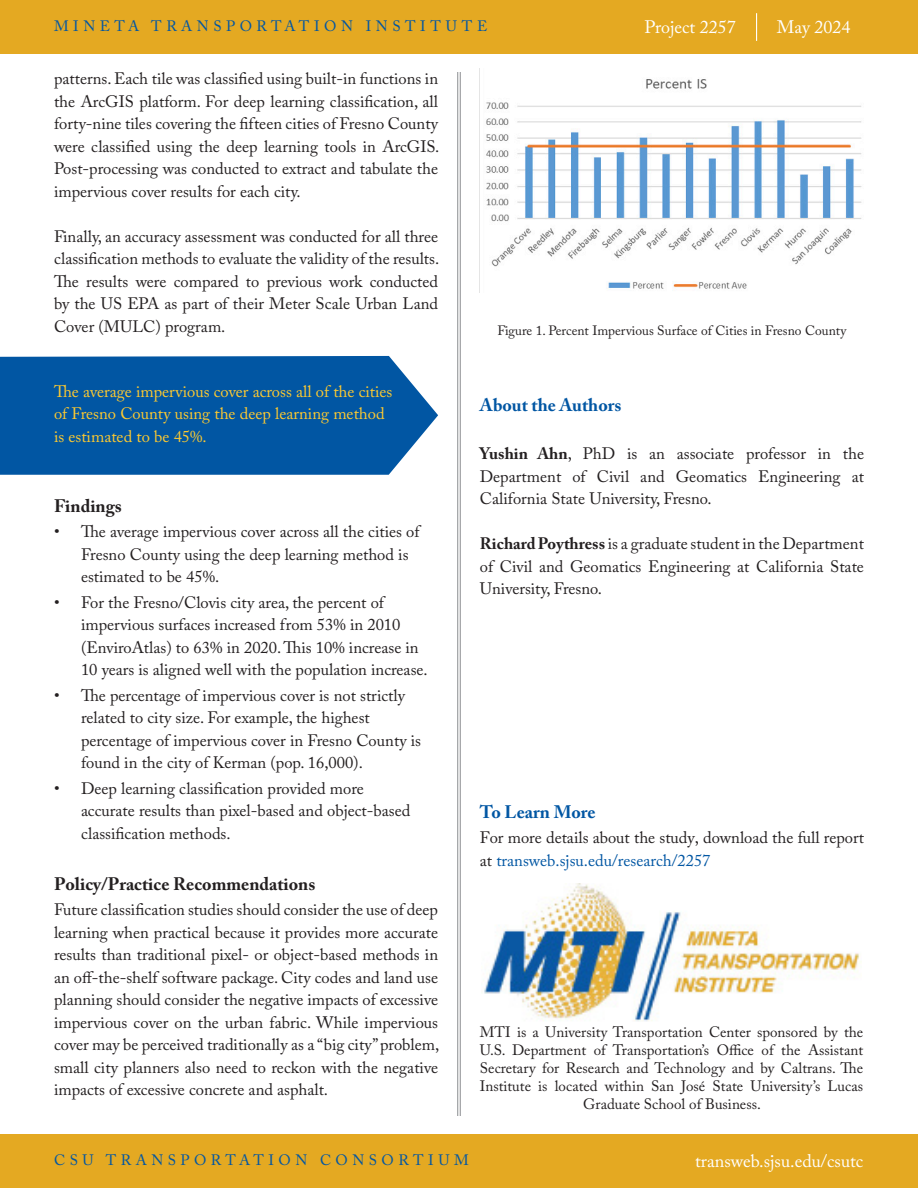
<style>
.page{position:relative;width:918px;height:1188px;background:#fff}
.page>*{position:absolute;margin:0;border:0;box-sizing:border-box;transform-origin:0 0}
.t1{font:18px "Adobe Caslon Pro";color:#fff}
.t2{font:700 18px "Adobe Caslon Pro";color:#231f20}
.To_Learn_More_-_Head{font:700 18px "Adobe Caslon Pro";color:#0156a3}
.About_the_Authors{font:700 18px "Adobe Caslon Pro";color:#0156a3}
.Body_Text{font:16.5px/22.5px "Adobe Caslon Pro";color:#231f20}
.About_the_Authors-2{font:16.5px/22.5px "Adobe Caslon Pro";color:#231f20;text-align:justify}
.To_Learn_More_-_Body{font:16.5px/22.5px "Adobe Caslon Pro";color:#feca30}
.To_Learn_More_-_Body-2{font:16.5px/22.5px "Adobe Caslon Pro";color:#231f20}
.About_MTI{font:15px/18px "Adobe Caslon Pro";color:#231f20;text-align:center}
.t3{font:15px "Adobe Caslon Pro";letter-spacing:.3em;color:#0156a3}
.To_Learn_More_-_Head-2{font:13.5px "Adobe Caslon Pro";color:#231f20}
.s1{font-weight:700}
.s2{color:#0156a3}
</style>
<div class="page">
<hr style="left:460px;top:72px;width:1px;height:1044px;background:#8a8c8f">
<hr style="left:457px;top:72px;width:1px;height:1044px;background:#8a8c8f">
<img style="left:483px;top:884px;width:378px;height:137px">
<div style="left:0;top:1134px;width:918px;height:54px;background:#e4a922"></div>
<div style="left:0;top:0;width:918px;height:54px;background:#e4a922"></div>
<svg style="left:756px;top:13px;width:1px;height:28px"></svg>
<svg style="left:0;top:356px;width:438px;height:119px;background:#1060a8"></svg>
<img style="left:486px;top:79px;width:376px;height:210px">
<p class="t3" style="left:54px;top:17px;width:435px">MINETA TRANSPORTATION INSTITUTE</p>
<p class="t1" style="left:645px;top:16px;width:93px">Project 2257</p>
<p class="t1" style="left:777px;top:16px;width:75px">May 2024</p>
<p class="Body_Text" style="left:54px;top:67px;width:387px;text-align:justify">patterns. Each tile was classified using built-in functions in the ArcGIS platform. For deep learning classification, all forty-nine tiles covering the fifteen cities of Fresno County were classified using the deep learning tools in ArcGIS.<br>Post-processing was conducted to extract and tabulate the impervious cover results for each city.</p>
<p class="Body_Text" style="left:54px;top:225px;width:387px;text-align:justify">Finally, an accuracy assessment was conducted for all three classification methods to evaluate the validity of the results.<br>The results were compared to previous work conducted by the US EPA as part of their Meter Scale Urban Land Cover (MULC) program.</p>
<p class="To_Learn_More_-_Body" style="left:54px;top:380px;width:340px">The average impervious cover across all of the cities of Fresno County using the deep learning method is estimated to be 45%.</p>
<p class="t2" style="left:54px;top:495px;width:69px">Findings</p>
<p class="Body_Text" style="left:81px;top:520px;width:340px;text-indent:-27px">• The average impervious cover across all the cities of<br>Fresno County using the deep learning method is estimated to be 45%.</p>
<p class="Body_Text" style="left:81px;top:591px;width:348px;text-indent:-27px">• For the Fresno/Clovis city area, the percent of impervious surfaces increased from 53% in 2010 (EnviroAtlas) to 63% in 2020. This 10% increase in 10 years is aligned well with the population increase.</p>
<p class="Body_Text" style="left:81px;top:684px;width:342px;text-indent:-27px">• The percentage of impervious cover is not strictly related to city size. For example, the highest percentage of impervious cover in Fresno County is found in the city of Kerman (pop. 16,000).</p>
<p class="Body_Text" style="left:81px;top:777px;width:331px;text-indent:-27px">• Deep learning classification provided more accurate results than pixel-based and object-based classification methods.</p>
<p class="t2" style="left:54px;top:873px;width:263px">Policy/Practice Recommendations</p>
<p class="Body_Text" style="left:54px;top:898px;width:387px;text-align:justify">Future classification studies should consider the use of deep learning when practical because it provides more accurate results than traditional pixel- or object-based methods in an off-the-shelf software package. City codes and land use planning should consider the negative impacts of excessive impervious cover on the urban fabric. While impervious cover may be perceived traditionally as a “big city” problem, small city planners also need to reckon with the negative impacts of excessive concrete and asphalt.</p>
<p class="To_Learn_More_-_Head-2" style="left:498px;top:322px;width:350px">Figure 1. Percent Impervious Surface of Cities in Fresno County</p>
<p class="To_Learn_More_-_Head" style="left:480px;top:394px;width:143px">About the Authors</p>
<p class="About_the_Authors-2" style="left:480px;top:442px;width:386px"><span class="s1">Yushin Ahn</span>, PhD is an associate professor in the Department of Civil and Geomatics Engineering at California State University, Fresno.</p>
<p class="About_the_Authors-2" style="left:480px;top:532px;width:386px"><span class="s1">Richard Poythress</span> is a graduate student in the Department of Civil and Geomatics Engineering at California State University, Fresno.</p>
<p class="About_the_Authors" style="left:480px;top:801px;width:117px">To Learn More</p>
<p class="To_Learn_More_-_Body-2" style="left:480px;top:826px;width:386px">For more details about the study, download the full report at <span class="s2">transweb.sjsu.edu/research/2257</span></p>
<p class="About_MTI" style="left:480px;top:1023px;width:385px">MTI is a University Transportation Center sponsored by the U.S. Department of Transportation’s Office of the Assistant Secretary for Research and Technology and by Caltrans. The Institute is located within San José State University’s Lucas Graduate School of Business.</p>
<p class="t3" style="left:54px;top:1151px;width:416px">CSU TRANSPORTATION CONSORTIUM</p>
<p class="t1" style="left:695px;top:1150px;width:170px">transweb.sjsu.edu/csutc</p>
</div>
